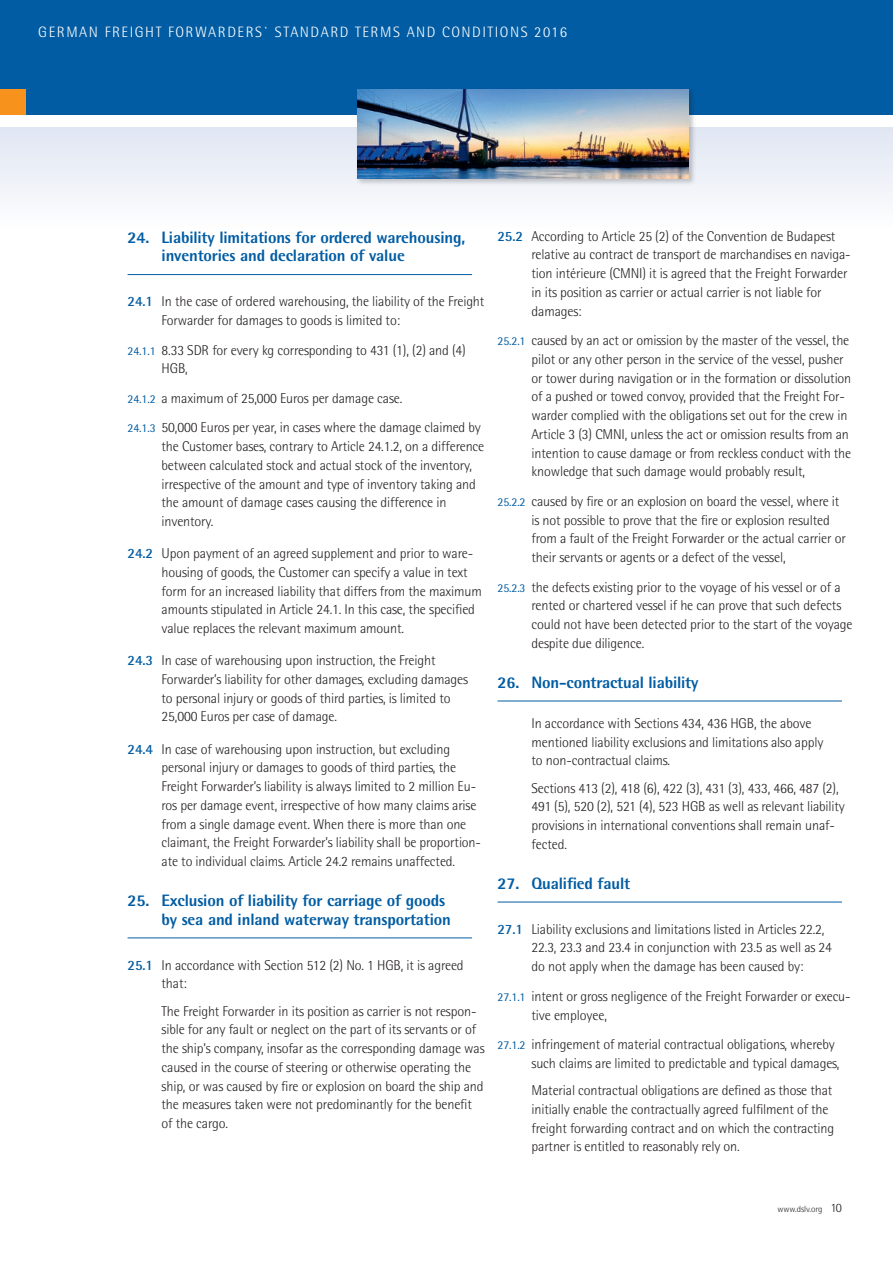
<style>
.page{position:relative;width:893px;height:1263px;background:#fff}
.page>*{position:absolute;margin:0;border:0;box-sizing:border-box;transform-origin:0 0}
.t1{font:800 16.5px/18.8px "Rotis Semi Sans";letter-spacing:-.01em;color:#015ca3}
.t2{font:300 15px "Rotis Semi Sans";letter-spacing:.1em;color:#fff}
.t3{font:300 14.25px/18.8px "Rotis Semi Sans";letter-spacing:-.01em;color:#231f20}
.t4{font:300 9px "Rotis Semi Sans";color:#231f20}
.s1{font-weight:700;color:#015ca3}
.s2{font-weight:400;font-size:12px;color:#015ca3}
.s3{font-size:12.75px}
</style>
<div class="page">
<div style="left:0;top:0;width:893px;height:115px;background:#015ca3"></div>
<div style="left:0;top:128px;width:893px;height:102px;background:linear-gradient(to bottom,#e0e6f2,#fefefe)"></div>
<div style="left:0;top:89px;width:26px;height:26px;background:#f7931d"></div>
<div style="left:355px;top:88px;width:341px;height:98px;background:#231f20;opacity:.25"></div>
<img style="left:357px;top:89px;width:332px;height:90px">
<hr style="left:128px;top:274px;width:344px;height:1px;background:#015ca3">
<hr style="left:128px;top:937px;width:344px;height:1px;background:#015ca3">
<hr style="left:497px;top:701px;width:345px;height:1px;background:#015ca3">
<hr style="left:497px;top:902px;width:345px;height:1px;background:#015ca3">
<p class="t2" style="left:38px;top:23px;width:530px">GERMAN FREIGHT FORWARDERS` STANDARD TERMS AND CONDITIONS 2016</p>
<p class="t1" style="left:162px;top:227px;width:305px;text-indent:-34px">24. Liability limitations for ordered warehousing, inventories and declaration of value</p>
<p class="t3" style="left:162px;top:292px;width:324px;text-indent:-34px"><span class="s1">24.1</span> In the case of ordered warehousing, the liability of the Freight<br>Forwarder for damages to goods is limited to:</p>
<p class="t3" style="left:162px;top:340px;width:306px;text-indent:-34px"><span class="s2">24.1.1</span> 8.33 SDR for every kg corresponding to 431 (1), (2) and (4)<br>HGB,</p>
<p class="t3" style="left:128px;top:383px;width:355px;line-height:29.5px"><span class="s2">24.1.2</span> a maximum of 25,000 Euros per damage case.<br><span class="s2">24.1.3</span> 50,000 Euros per year, in cases where the damage claimed by</p>
<p class="t3" style="left:162px;top:437px;width:324px">the Customer bases, contrary to Article 24.1.2, on a difference between calculated stock and actual stock of the inventory, irrespective of the amount and type of inventory taking and the amount of damage cases causing the difference in inventory.</p>
<p class="t3" style="left:162px;top:544px;width:322px;text-indent:-34px"><span class="s1">24.2</span> Upon payment of an agreed supplement and prior to ware&shy;housing of goods, the Customer can specify a value in text form for an increased liability that differs from the maximum amounts stipulated in Article 24.1. In this case, the specified value replaces the relevant maximum amount.</p>
<p class="t3" style="left:162px;top:651px;width:308px;text-indent:-34px"><span class="s1">24.3</span> In case of warehousing upon instruction, the Freight Forwarder’s liability for other damages, excluding damages to personal injury or goods of third parties, is limited to 25,000 Euros per case of damage.</p>
<p class="t3" style="left:162px;top:739px;width:321px;text-indent:-34px"><span class="s1">24.4</span> In case of warehousing upon instruction, but excluding personal injury or damages to goods of third parties, the Freight Forwarder’s liability is always limited to 2 million Eu&shy;ros per damage event, irrespective of how many claims arise from a single damage event. When there is more than one claimant, the Freight Forwarder’s liability shall be proportion&shy;ate to individual claims. Article 24.2 remains unaffected.</p>
<p class="t1" style="left:162px;top:891px;width:291px;text-indent:-34px">25. Exclusion of liability for carriage of goods by sea and inland waterway transportation</p>
<p class="t3" style="left:162px;top:955px;width:304px;text-indent:-34px"><span class="s1">25.1</span> In accordance with Section 512 (2) No. 1 HGB, it is agreed that:</p>
<p class="t3" style="left:162px;top:1001px;width:325px">The Freight Forwarder in its position as carrier is not respon&shy;sible for any fault or neglect on the part of its servants or of the ship’s company, insofar as the corresponding damage was caused in the course of steering or otherwise operating the ship, or was caused by fire or explosion on board the ship and the measures taken were not predominantly for the benefit of the cargo.</p>
<p class="t3" style="left:531px;top:226px;width:321px;text-indent:-34px"><span class="s1">25.2</span> According to Article 25 (2) of the Convention de Budapest relative au contract de transport de marchandises en naviga&shy;tion intérieure (CMNI) it is agreed that the Freight Forwarder in its position as carrier or actual carrier is not liable for damages:</p>
<p class="t3" style="left:531px;top:331px;width:321px;text-indent:-34px"><span class="s2">25.2.1</span> caused by an act or omission by the master of the vessel, the pilot or any other person in the service of the vessel, pusher or tower during navigation or in the formation or dissolution of a pushed or towed convoy, provided that the Freight For&shy;warder complied with the obligations set out for the crew in Article 3 (3) CMNI, unless the act or omission results from an intention to cause damage or from reckless conduct with the knowledge that such damage would probably result,</p>
<p class="t3" style="left:531px;top:492px;width:316px;text-indent:-34px"><span class="s2">25.2.2</span> caused by fire or an explosion on board the vessel, where it is not possible to prove that the fire or explosion resulted from a fault of the Freight Forwarder or the actual carrier or their servants or agents or a defect of the vessel,</p>
<p class="t3" style="left:532px;top:577px;width:323px;text-indent:-34px"><span class="s2">25.2.3</span> the defects existing prior to the voyage of his vessel or of a rented or chartered vessel if he can prove that such defects could not have been detected prior to the start of the voyage despite due diligence.</p>
<p class="t1" style="left:497px;top:672px;width:202px">26. Non-contractual liability</p>
<p class="t3" style="left:531px;top:714px;width:293px">In accordance with Sections 434, 436 HGB, the above mentioned liability exclusions and limitations also apply to non-contractual claims.</p>
<p class="t3" style="left:531px;top:778px;width:315px">Sections 413 (2), 418 (6), 422 (3), 431 (3), 433, 466, 487 (2), 491 (5), 520 (2), 521 (4), 523 HGB as well as relevant liability provisions in international conventions shall remain unaf&shy;fected.</p>
<p class="t1" style="left:497px;top:874px;width:134px">27. Qualified fault</p>
<p class="t3" style="left:531px;top:919px;width:302px;text-indent:-34px"><span class="s1">27.1</span> Liability exclusions and limitations listed in Articles 22.2,<br>22.3, 23.3 and 23.4 in conjunction with 23.5 as well as 24 do not apply when the damage has been caused by:</p>
<p class="t3" style="left:531px;top:986px;width:321px;text-indent:-34px"><span class="s2">27.1.1</span> intent or gross negligence of the Freight Forwarder or execu&shy;tive employee,</p>
<p class="t3" style="left:532px;top:1035px;width:309px;text-indent:-34px"><span class="s2">27.1.2</span> infringement of material contractual obligations, whereby such claims are limited to predictable and typical damages,</p>
<p class="t3" style="left:531px;top:1081px;width:304px">Material contractual obligations are defined as those that initially enable the contractually agreed fulfilment of the freight forwarding contract and on which the contracting partner is entitled to reasonably rely on.</p>
<p class="t4" style="left:778px;top:1204px;width:66px">www.dslv.org <span class="s3">10</span></p>
</div>
